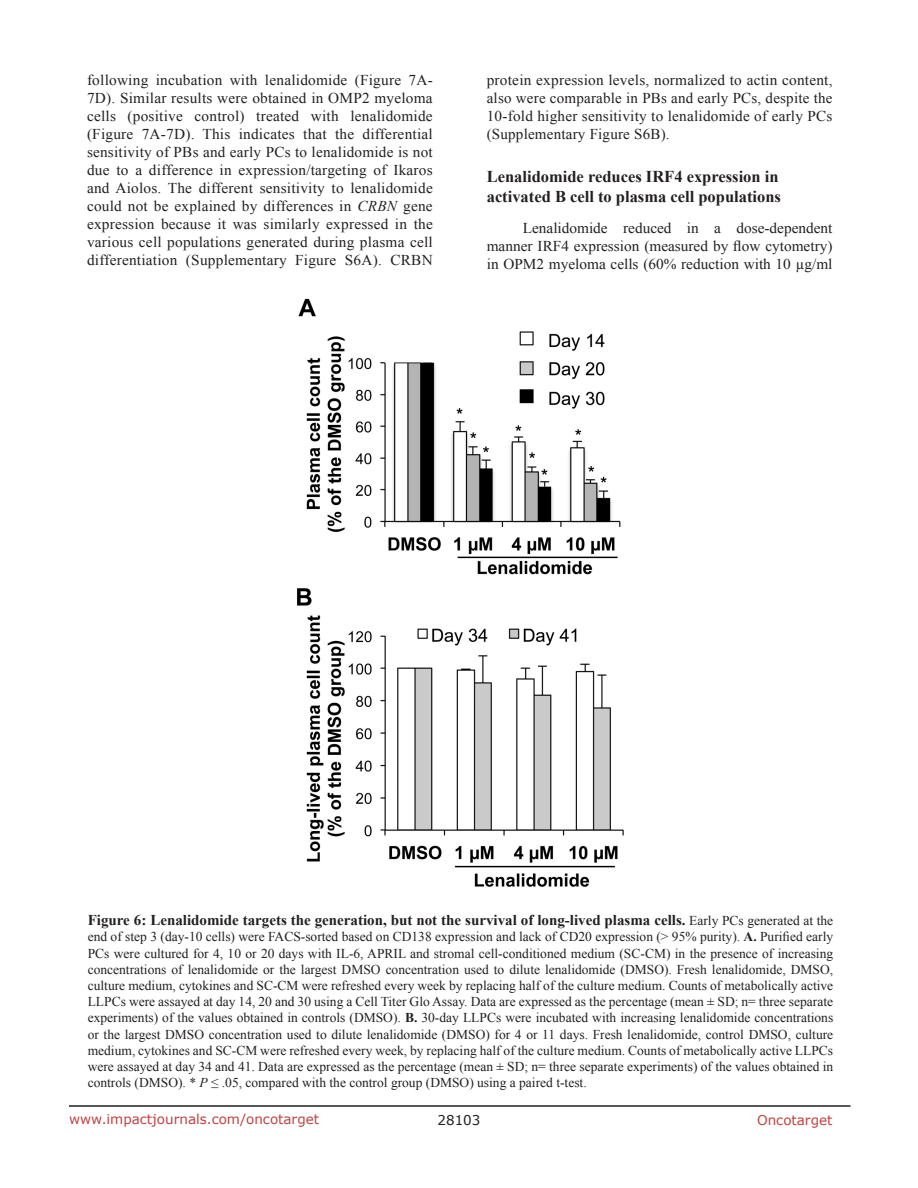
<style>
.page{position:relative;width:918px;height:1188px;background:#fff}
.page>*{position:absolute;margin:0;border:0;box-sizing:border-box;transform-origin:0 0}
.SubHeading{font:700 16.5px/19.8px "Times New Roman";color:#231f20}
.BodyText{font:15px/18px "Times New Roman";letter-spacing:.015em;color:#231f20;text-align:justify}
.figuretext{font:700 15px "Times New Roman";color:#231f20}
.figuretext-2{font:13.5px/16.2px "Times New Roman";color:#231f20;text-align:justify}
.t1{font:13.5px "Verdana";color:#c24141}
.t2{font:13.5px "Verdana";color:#231f20}
.s1{font-style:italic}
.s2{font-weight:400;font-size:13.5px}
.s3{font-weight:700}
</style>
<div class="page">
<hr style="left:69px;top:1105px;width:781px;height:2px;background:#231f20">
<img style="left:297px;top:299px;width:327px;height:588px">
<p class="BodyText" style="left:87px;top:71px;width:347px">following incubation with lenalidomide (Figure 7A-7D). Similar results were obtained in OMP2 myeloma cells (positive control) treated with lenalidomide (Figure 7A-7D). This indicates that the differential sensitivity of PBs and early PCs to lenalidomide is not due to a difference in expression/targeting of Ikaros and Aiolos. The different sensitivity to lenalidomide could not be explained by differences in <span class="s1">CRBN</span> gene expression because it was similarly expressed in the various cell populations generated during plasma cell differentiation (Supplementary Figure S6A). CRBN</p>
<p class="BodyText" style="left:487px;top:71px;width:347px">protein expression levels, normalized to actin content, also were comparable in PBs and early PCs, despite the 10-fold higher sensitivity to lenalidomide of early PCs (Supplementary Figure S6B).</p>
<p class="SubHeading" style="left:487px;top:166px;width:296px">Lenalidomide reduces IRF4 expression in activated B cell to plasma cell populations</p>
<p class="BodyText" style="left:487px;top:219px;width:347px;text-indent:36px">Lenalidomide reduced in a dose-dependent manner IRF4 expression (measured by flow cytometry) in OPM2 myeloma cells (60% reduction with 10 µg/ml</p>
<p class="figuretext" style="left:88px;top:910px;width:747px">Figure 6: Lenalidomide targets the generation, but not the survival of long-lived plasma cells. <span class="s2">Early PCs generated at the</span></p>
<p class="figuretext-2" style="left:88px;top:929px;width:747px">end of step 3 (day-10 cells) were FACS-sorted based on CD138 expression and lack of CD20 expression (&gt; 95% purity). <span class="s3">A.</span> Purified early PCs were cultured for 4, 10 or 20 days with IL-6, APRIL and stromal cell-conditioned medium (SC-CM) in the presence of increasing concentrations of lenalidomide or the largest DMSO concentration used to dilute lenalidomide (DMSO). Fresh lenalidomide, DMSO, culture medium, cytokines and SC-CM were refreshed every week by replacing half of the culture medium. Counts of metabolically active LLPCs were assayed at day 14, 20 and 30 using a Cell Titer Glo Assay. Data are expressed as the percentage (mean ± SD; n= three separate experiments) of the values obtained in controls (DMSO). <span class="s3">B.</span> 30-day LLPCs were incubated with increasing lenalidomide concentrations or the largest DMSO concentration used to dilute lenalidomide (DMSO) for 4 or 11 days. Fresh lenalidomide, control DMSO, culture medium, cytokines and SC-CM were refreshed every week, by replacing half of the culture medium. Counts of metabolically active LLPCs were assayed at day 34 and 41. Data are expressed as the percentage (mean ± SD; n= three separate experiments) of the values obtained in controls (DMSO). * <span class="s1">P</span> ≤ .05, compared with the control group (DMSO) using a paired t-test.</p>
<p class="t1" style="left:69px;top:1110px;width:252px">www.impactjournals.com/oncotarget</p>
<p class="t2" style="left:438px;top:1111px;width:44px">28103</p>
<p class="t1" style="left:757px;top:1111px;width:77px">Oncotarget</p>
</div>
